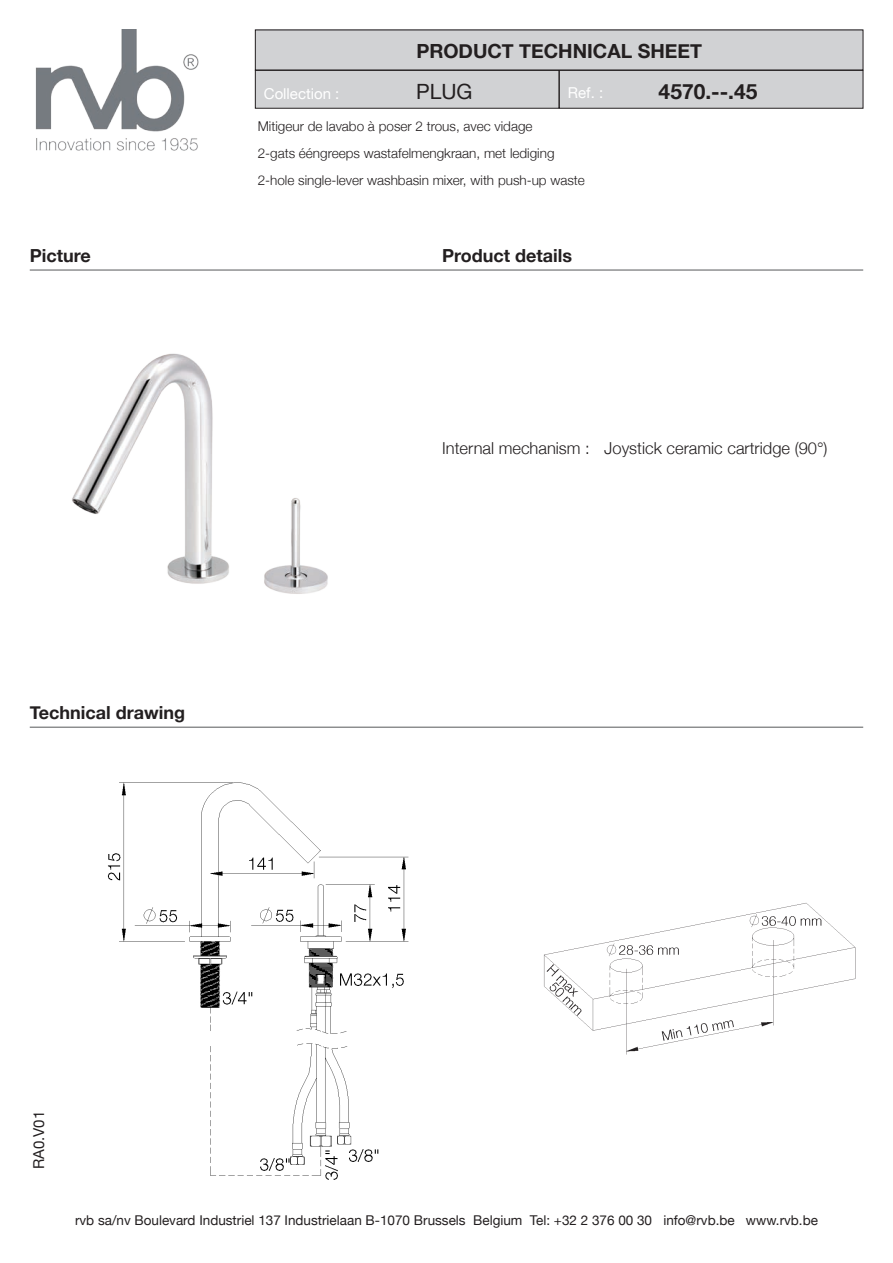
<style>
.page{position:relative;width:893px;height:1263px;background:#fff}
.page>*{position:absolute;margin:0;border:0;box-sizing:border-box;transform-origin:0 0}
.t1{font:700 21px "Helvetica Neue";color:#231f20}
.t2{font:21px "Helvetica Neue";color:#231f20}
.t3{font:700 19.5px "Helvetica Neue";color:#231f20}
.t4{font:700 18px "Helvetica Neue";color:#231f20}
.t5{font:300 16.5px "Helvetica Neue";color:#231f20}
.t6{font:15px "Helvetica Neue";color:#fff}
.t7{font:15px "Helvetica Neue";color:#231f20}
.t8{font:300 13.5px "Helvetica Neue";color:#231f20}
.t9{font:13.5px "Helvetica Neue";color:#231f20}
</style>
<div class="page">
<img style="left:35px;top:30px;width:164px;height:121px">
<div style="left:255px;top:70px;width:304px;height:38px;background:#d1d2d4"></div>
<div style="left:255px;top:70px;width:304px;height:38px;border:1px solid #231f20"></div>
<div style="left:559px;top:70px;width:304px;height:38px;background:#d1d2d4"></div>
<div style="left:559px;top:70px;width:304px;height:38px;border:1px solid #231f20"></div>
<div style="left:255px;top:30px;width:608px;height:40px;background:#d1d2d4"></div>
<hr style="left:30px;top:727px;width:833px;height:1px;background:#57585a">
<hr style="left:30px;top:270px;width:833px;height:1px;background:#57585a">
<img style="left:72px;top:353px;width:256px;height:241px">
<img style="left:107px;top:782px;width:302px;height:398px">
<img style="left:543px;top:903px;width:313px;height:152px">
<h2 class="t3" style="left:416px;top:39px;width:287px">PRODUCT TECHNICAL SHEET</h2>
<p class="t2" style="left:416px;top:79px;width:58px">PLUG</p>
<p class="t1" style="left:659px;top:79px;width:100px">4570.--.45</p>
<p class="t6" style="left:264px;top:84px;width:77px">Collection :</p>
<p class="t6" style="left:568px;top:84px;width:37px">Ref. :</p>
<p class="t4" style="left:30px;top:244px;width:63px">Picture</p>
<p class="t8" style="left:258px;top:118px;width:276px">Mitigeur de lavabo à poser 2 trous, avec vidage</p>
<p class="t8" style="left:258px;top:145px;width:298px">2-gats ééngreeps wastafelmengkraan, met lediging</p>
<p class="t8" style="left:258px;top:172px;width:329px">2-hole single-lever washbasin mixer, with push-up waste</p>
<p class="t4" style="left:442px;top:244px;width:131px">Product details</p>
<p class="t5" style="left:442px;top:438px;width:387px">Internal mechanism : Joystick ceramic cartridge (90°)</p>
<p class="t4" style="left:30px;top:702px;width:157px">Technical drawing</p>
<p class="t7" style="left:30px;top:1169px;width:60px;rotate:-90deg">RA0.V01</p>
<p class="t9" style="left:75px;top:1212px;width:744px">rvb sa/nv Boulevard Industriel 137 Industrielaan B-1070 Brussels Belgium Tel: +32 2 376 00 30 info@rvb.be www.rvb.be</p>
</div>
